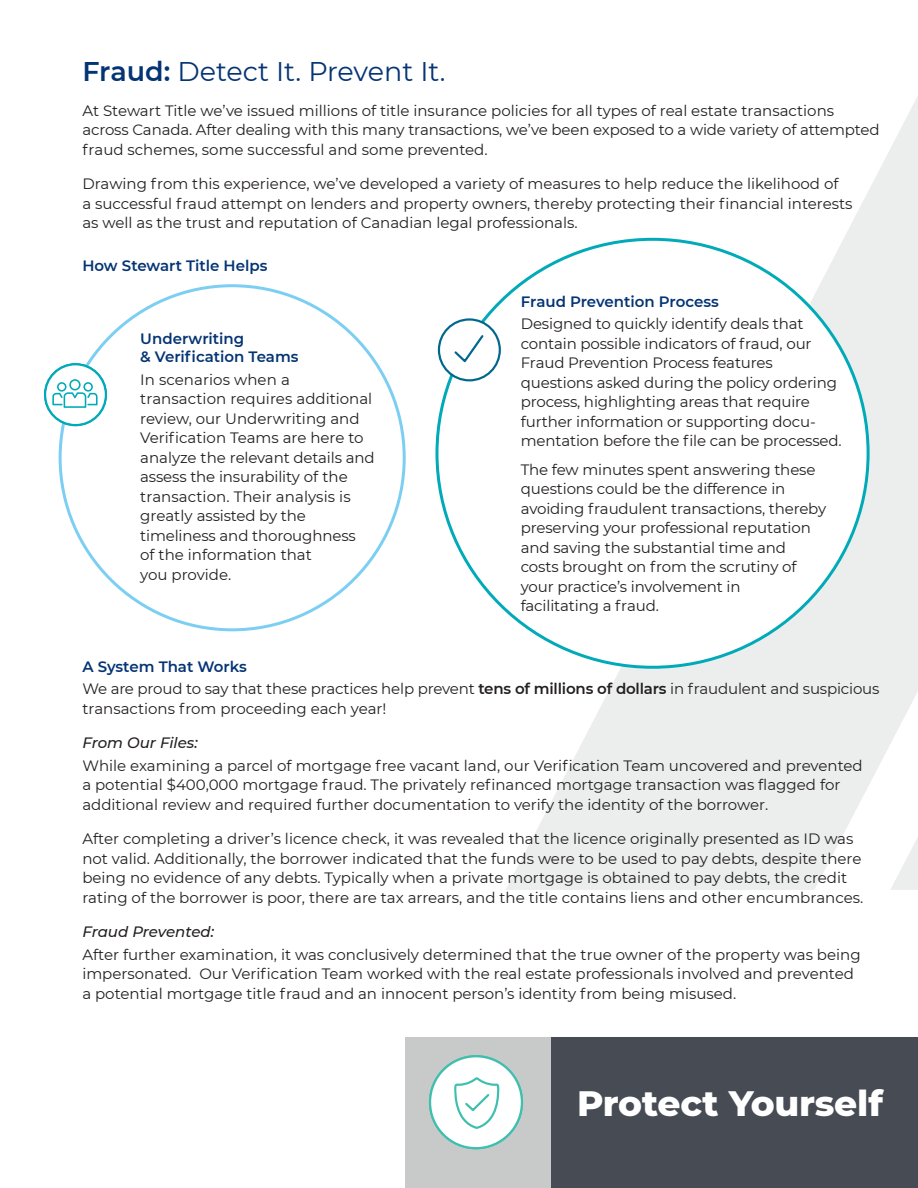
<style>
.page{position:relative;width:918px;height:1188px;background:#fff}
.page>*{position:absolute;margin:0;border:0;box-sizing:border-box;transform-origin:0 0}
.t1{font:800 36px "Montserrat";letter-spacing:-.01em;color:#fff}
.Body___10pt{font:27px "Montserrat";color:#053474}
.Body___10pt-2{font:15px/19.5px "Montserrat";color:#231f20}
.Sub_Head_Semi_Bold{font:600 15px/18px "Montserrat";color:#053474}
.Sub_02___2pt{font:italic 500 15px "Montserrat";color:#231f20}
.s1{font-weight:600}
</style>
<div class="page">
<div style="left:551px;top:1037px;width:367px;height:151px;background:#464b54"></div>
<svg style="left:506px;top:96px;width:412px;height:794px;fill:#eceeee"></svg>
<div style="left:406px;top:1037px;width:145px;height:151px;background:#c8c9c9"></div>
<div style="left:437px;top:239px;width:431px;height:428px;background:#fff;border-radius:50%"></div>
<svg style="left:437px;top:317px;width:64px;height:66px"></svg>
<svg style="left:428px;top:1055px;width:96px;height:95px"></svg>
<svg style="left:44px;top:362px;width:63px;height:65px"></svg>
<p class="Body___10pt" style="left:82px;top:53px;width:365px"><span class="s1">Fraud:</span> Detect It. Prevent It.</p>
<p class="Body___10pt-2" style="left:82px;top:100px;width:799px">At Stewart Title we’ve issued millions of title insurance policies for all types of real estate transactions across Canada. After dealing with this many transactions, we’ve been exposed to a wide variety of attempted fraud schemes, some successful and some prevented.</p>
<p class="Body___10pt-2" style="left:82px;top:174px;width:772px">Drawing from this experience, we’ve developed a variety of measures to help reduce the likelihood of<br>a successful fraud attempt on lenders and property owners, thereby protecting their financial interests as well as the trust and reputation of Canadian legal professionals.</p>
<p class="Sub_Head_Semi_Bold" style="left:82px;top:256px;width:187px">How Stewart Title Helps</p>
<p class="Sub_Head_Semi_Bold" style="left:140px;top:329px;width:160px">Underwriting<br>&amp; Verification Teams</p>
<p class="Body___10pt-2" style="left:140px;top:369px;width:236px">In scenarios when a transaction requires additional review, our Underwriting and<br>Verification Teams are here to analyze the relevant details and assess the insurability of the transaction. Their analysis is greatly assisted by the timeliness and thoroughness<br>of the information that<br>you provide.</p>
<p class="Sub_Head_Semi_Bold" style="left:521px;top:292px;width:200px">Fraud Prevention Process</p>
<p class="Body___10pt-2" style="left:521px;top:314px;width:322px">Designed to quickly identify deals that contain possible indicators of fraud, our Fraud Prevention Process features questions asked during the policy ordering process, highlighting areas that require further information or supporting docu&shy;mentation before the file can be processed.</p>
<p class="Body___10pt-2" style="left:521px;top:459px;width:307px">The few minutes spent answering these questions could be the difference in avoiding fraudulent transactions, thereby preserving your professional reputation and saving the substantial time and costs brought on from the scrutiny of your practice’s involvement in<br>facilitating a fraud.</p>
<p class="Sub_Head_Semi_Bold" style="left:82px;top:657px;width:166px">A System That Works</p>
<p class="Body___10pt-2" style="left:82px;top:679px;width:799px">We are proud to say that these practices help prevent <span class="s1">tens of millions of dollars</span> in fraudulent and suspicious transactions from proceeding each year!</p>
<p class="Sub_02___2pt" style="left:82px;top:733px;width:117px">From Our Files:</p>
<p class="Body___10pt-2" style="left:82px;top:755px;width:782px">While examining a parcel of mortgage free vacant land, our Verification Team uncovered and prevented a potential $400,000 mortgage fraud. The privately refinanced mortgage transaction was flagged for additional review and required further documentation to verify the identity of the borrower.</p>
<p class="Body___10pt-2" style="left:82px;top:829px;width:782px">After completing a driver’s licence check, it was revealed that the licence originally presented as ID was not valid. Additionally, the borrower indicated that the funds were to be used to pay debts, despite there being no evidence of any debts. Typically when a private mortgage is obtained to pay debts, the credit rating of the borrower is poor, there are tax arrears, and the title contains liens and other encumbrances.</p>
<p class="Sub_02___2pt" style="left:82px;top:922px;width:133px">Fraud Prevented:</p>
<p class="Body___10pt-2" style="left:82px;top:944px;width:780px">After further examination, it was conclusively determined that the true owner of the property was being impersonated. Our Verification Team worked with the real estate professionals involved and prevented a potential mortgage title fraud and an innocent person’s identity from being misused.</p>
<p class="t1" style="left:577px;top:1077px;width:308px">Protect Yourself</p>
</div>
